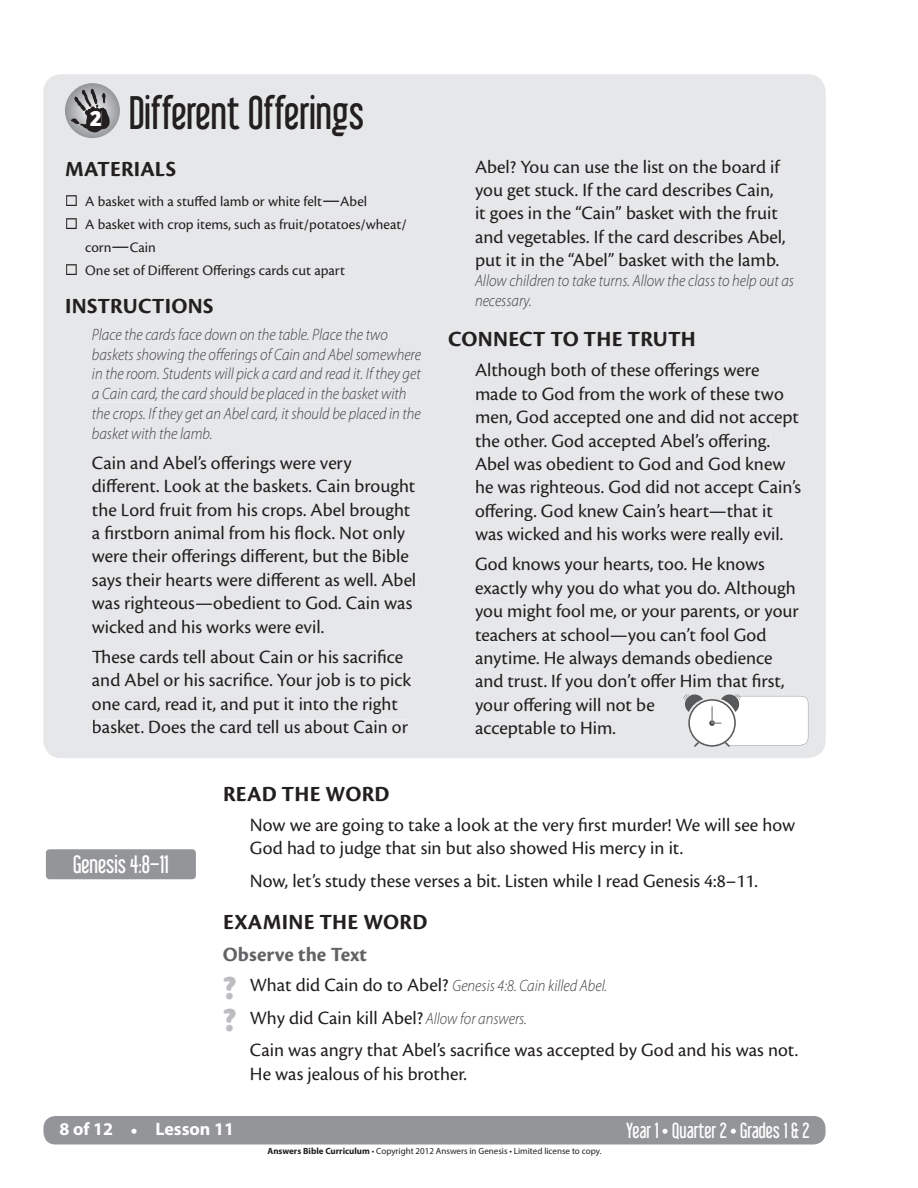
<style>
.page{position:relative;width:918px;height:1188px;background:#fff}
.page>*{position:absolute;margin:0;border:0;box-sizing:border-box;transform-origin:0 0}
.t1{font:42px "Libel Suit";color:#231f20}
.t2{font:700 22.5px "Cronos Pro";letter-spacing:.01em;color:#231f20}
.t3{font:22.5px "Libel Suit";color:#fff}
.t4{font:700 21px "Cronos Pro";color:#636366}
.t5{font:19.5px/23.4px "Cronos Pro";color:#231f20}
.t6{font:19.5px "Libel Suit";color:#fff}
.t7{font:700 18px "Myriad Pro";color:#fff}
.t8{font:italic 300 16.5px/19.8px "Myriad Pro";color:#3f3f40;scale:.9 1}
.t9{font:italic 300 16.5px "Myriad Pro";color:#3e3e3f;scale:.9 1}
.t10{font:15px/22.8px "Cronos Pro";color:#231f20}
.t11{font:9px "Myriad Pro";color:#231f20}
.s1{font-family:"Bree";font-weight:700;font-size:22.95px;color:#fff}
.s2{font-size:19.5px}
.s3{font-family:"Cronos Pro";font-weight:700;font-style:normal;font-size:42px;color:#bcbdc0}
.s4{font-family:"Cronos Pro";font-weight:400;font-style:normal;font-size:19.5px;color:#231f20}
.s5{font-weight:700;font-size:42px;color:#bcbdc0}
.s6{font-family:"Myriad Pro";font-weight:300;font-style:italic;font-size:16.5px;color:#3e3e3f}
.s7{font-family:"Libel Suit";font-weight:400;font-size:19.5px}
.s8{font-weight:700}
</style>
<div class="page">
<div style="left:44px;top:1116px;width:782px;height:28px;background:#939598;border-radius:12px"></div>
<div style="left:43px;top:74px;width:783px;height:684px;background:#e6e7e9"></div>
<svg style="left:65px;top:83px;width:55px;height:55px;background:#a0a0a2"></svg>
<div style="left:90px;top:111px;width:11px;height:15px;background:#231f20"></div>
<div style="left:130px;top:95px;width:233px;height:41px;background:#e6e7e9"></div>
<div style="left:66px;top:162px;width:109px;height:14px;background:#e6e7e9"></div>
<div style="left:85px;top:196px;width:237px;height:10px;background:#e6e7e9"></div>
<svg style="left:323px;top:201px;width:16px;height:1px"></svg>
<div style="left:340px;top:196px;width:26px;height:10px;background:#e6e7e9"></div>
<div style="left:85px;top:219px;width:321px;height:13px;background:#e6e7e9"></div>
<div style="left:86px;top:246px;width:25px;height:6px;background:#e6e7e9"></div>
<svg style="left:113px;top:247px;width:16px;height:1px"></svg>
<div style="left:130px;top:242px;width:25px;height:10px;background:#e6e7e9"></div>
<div style="left:86px;top:265px;width:259px;height:13px;background:#e6e7e9"></div>
<div style="left:67px;top:299px;width:146px;height:15px;background:#e6e7e9"></div>
<div style="left:93px;top:328px;width:295px;height:12px;background:#e6e7e9"></div>
<div style="left:93px;top:348px;width:328px;height:15px;background:#e6e7e9"></div>
<div style="left:93px;top:367px;width:328px;height:16px;background:#e6e7e9"></div>
<div style="left:92px;top:387px;width:314px;height:15px;background:#e6e7e9"></div>
<div style="left:93px;top:407px;width:328px;height:16px;background:#e6e7e9"></div>
<div style="left:93px;top:427px;width:122px;height:12px;background:#e6e7e9"></div>
<div style="left:93px;top:456px;width:259px;height:17px;background:#e6e7e9"></div>
<div style="left:93px;top:479px;width:323px;height:18px;background:#e6e7e9"></div>
<div style="left:93px;top:502px;width:318px;height:18px;background:#e6e7e9"></div>
<div style="left:93px;top:526px;width:312px;height:17px;background:#e6e7e9"></div>
<div style="left:92px;top:549px;width:317px;height:18px;background:#e6e7e9"></div>
<div style="left:93px;top:573px;width:323px;height:17px;background:#e6e7e9"></div>
<div style="left:92px;top:596px;width:320px;height:18px;background:#e6e7e9"></div>
<div style="left:92px;top:619px;width:232px;height:14px;background:#e6e7e9"></div>
<div style="left:92px;top:649px;width:311px;height:14px;background:#e6e7e9"></div>
<div style="left:93px;top:673px;width:318px;height:17px;background:#e6e7e9"></div>
<div style="left:93px;top:696px;width:305px;height:18px;background:#e6e7e9"></div>
<div style="left:93px;top:720px;width:315px;height:13px;background:#e6e7e9"></div>
<div style="left:475px;top:159px;width:306px;height:14px;background:#e6e7e9"></div>
<div style="left:475px;top:183px;width:299px;height:17px;background:#e6e7e9"></div>
<div style="left:476px;top:206px;width:302px;height:18px;background:#e6e7e9"></div>
<div style="left:476px;top:229px;width:310px;height:18px;background:#e6e7e9"></div>
<div style="left:476px;top:253px;width:303px;height:17px;background:#e6e7e9"></div>
<div style="left:475px;top:274px;width:319px;height:15px;background:#e6e7e9"></div>
<div style="left:476px;top:298px;width:56px;height:11px;background:#e6e7e9"></div>
<div style="left:449px;top:332px;width:245px;height:15px;background:#e6e7e9"></div>
<div style="left:475px;top:363px;width:284px;height:18px;background:#e6e7e9"></div>
<div style="left:476px;top:386px;width:308px;height:14px;background:#e6e7e9"></div>
<div style="left:476px;top:410px;width:323px;height:17px;background:#e6e7e9"></div>
<div style="left:476px;top:433px;width:294px;height:18px;background:#e6e7e9"></div>
<div style="left:475px;top:457px;width:310px;height:13px;background:#e6e7e9"></div>
<div style="left:476px;top:480px;width:325px;height:18px;background:#e6e7e9"></div>
<div style="left:476px;top:503px;width:297px;height:18px;background:#e6e7e9"></div>
<div style="left:475px;top:527px;width:308px;height:17px;background:#e6e7e9"></div>
<div style="left:476px;top:557px;width:289px;height:17px;background:#e6e7e9"></div>
<div style="left:476px;top:580px;width:320px;height:18px;background:#e6e7e9"></div>
<div style="left:475px;top:604px;width:324px;height:17px;background:#e6e7e9"></div>
<div style="left:476px;top:627px;width:151px;height:14px;background:#e6e7e9"></div>
<div style="left:628px;top:627px;width:139px;height:18px;background:#e6e7e9"></div>
<div style="left:476px;top:651px;width:297px;height:17px;background:#e6e7e9"></div>
<div style="left:476px;top:674px;width:309px;height:17px;background:#e6e7e9"></div>
<div style="left:475px;top:697px;width:180px;height:18px;background:#e6e7e9"></div>
<div style="left:476px;top:721px;width:140px;height:17px;background:#e6e7e9"></div>
<svg style="left:683px;top:694px;width:125px;height:53px"></svg>
<div style="left:46px;top:849px;width:150px;height:30px;background:#939598;border-radius:4px"></div>
<svg style="left:66px;top:195px;width:11px;height:11px"></svg>
<svg style="left:66px;top:218px;width:11px;height:11px"></svg>
<svg style="left:66px;top:264px;width:11px;height:11px"></svg>
<h1 class="t1" style="left:90px;top:87px;width:276px"><span class="s1">2</span> Different Offerings</h1>
<p class="t2" style="left:65px;top:156px;width:113px">MATERIALS</p>
<p class="t10" style="left:85px;top:190px;width:323px">A basket with a stuffed lamb or white felt<span class="s2">—</span>Abel<br>A basket with crop items, such as fruit/potatoes/wheat/ corn<span class="s2">—</span>Cain<br>One set of Different Offerings cards cut apart</p>
<p class="t2" style="left:65px;top:293px;width:150px">INSTRUCTIONS</p>
<p class="t8" style="left:92px;top:325px;width:367px">Place the cards face down on the table. Place the two baskets showing the offerings of Cain and Abel somewhere in the room. Students will pick a card and read it. If they get a Cain card, the card should be placed in the basket with the crops. If they get an Abel card, it should be placed in the basket with the lamb.</p>
<p class="t5" style="left:92px;top:451px;width:326px">Cain and Abel’s offerings were very different. Look at the baskets. Cain brought the Lord fruit from his crops. Abel brought a firstborn animal from his flock. Not only were their offerings different, but the Bible says their hearts were different as well. Abel was righteous—obedient to God. Cain was wicked and his works were evil.</p>
<p class="t5" style="left:92px;top:645px;width:321px">These cards tell about Cain or his sacrifice and Abel or his sacrifice. Your job is to pick one card, read it, and put it into the right basket. Does the card tell us about Cain or</p>
<p class="t5" style="left:475px;top:155px;width:312px">Abel? You can use the list on the board if you get stuck. If the card describes Cain, it goes in the “Cain” basket with the fruit and vegetables. If the card describes Abel, put it in the “Abel” basket with the lamb.</p>
<p class="t8" style="left:475px;top:271px;width:356px">Allow children to take turns. Allow the class to help out as necessary.</p>
<p class="t2" style="left:448px;top:326px;width:249px">CONNECT TO THE TRUTH</p>
<p class="t5" style="left:475px;top:359px;width:328px">Although both of these offerings were made to God from the work of these two men, God accepted one and did not accept the other. God accepted Abel’s offering.<br>Abel was obedient to God and God knew he was righteous. God did not accept Cain’s offering. God knew Cain’s heart—that it was wicked and his works were really evil.</p>
<p class="t5" style="left:475px;top:553px;width:325px">God knows your hearts, too. He knows exactly why you do what you do. Although you might fool me, or your parents, or your teachers at school—you can’t fool God anytime. He always demands obedience and trust. If you don’t offer Him that first, your offering will not be<br>acceptable to Him.</p>
<p class="t3" style="left:73px;top:851px;width:97px">Genesis 4:8–11</p>
<p class="t2" style="left:223px;top:781px;width:168px">READ THE WORD</p>
<p class="t5" style="left:250px;top:813px;width:547px">Now we are going to take a look at the very first murder! We will see how<br>God had to judge that sin but also showed His mercy in it.</p>
<p class="t5" style="left:250px;top:869px;width:509px">Now, let’s study these verses a bit. Listen while I read Genesis 4:8–11.</p>
<p class="t2" style="left:223px;top:909px;width:206px">EXAMINE THE WORD</p>
<p class="t4" style="left:223px;top:943px;width:146px">Observe the Text</p>
<p class="t9" style="left:223px;top:977px;width:428px"><span class="s3">ü</span> <span class="s4">What did Cain do to Abel?</span> Genesis 4:8. Cain killed Abel.</p>
<p class="t5" style="left:250px;top:1002px;width:550px;line-height:32.4px;text-indent:-27px"><span class="s5">ü</span> Why did Cain kill Abel? <span class="s6">Allow for answers.<br></span>Cain was angry that Abel’s sacrifice was accepted by God and his was not.</p>
<p class="t5" style="left:250px;top:1062px;width:219px">He was jealous of his brother.</p>
<p class="t7" style="left:60px;top:1118px;width:176px">8 of 12 <span class="s7">•</span> Lesson 11</p>
<p class="t6" style="left:626px;top:1118px;width:185px">Year 1 • Quarter 2 • Grades 1 &amp; 2</p>
<p class="t11" style="left:267px;top:1145px;width:336px"><span class="s8">Answers Bible Curriculum</span> • Copyright 2012 Answers in Genesis • Limited license to copy.</p>
</div>
